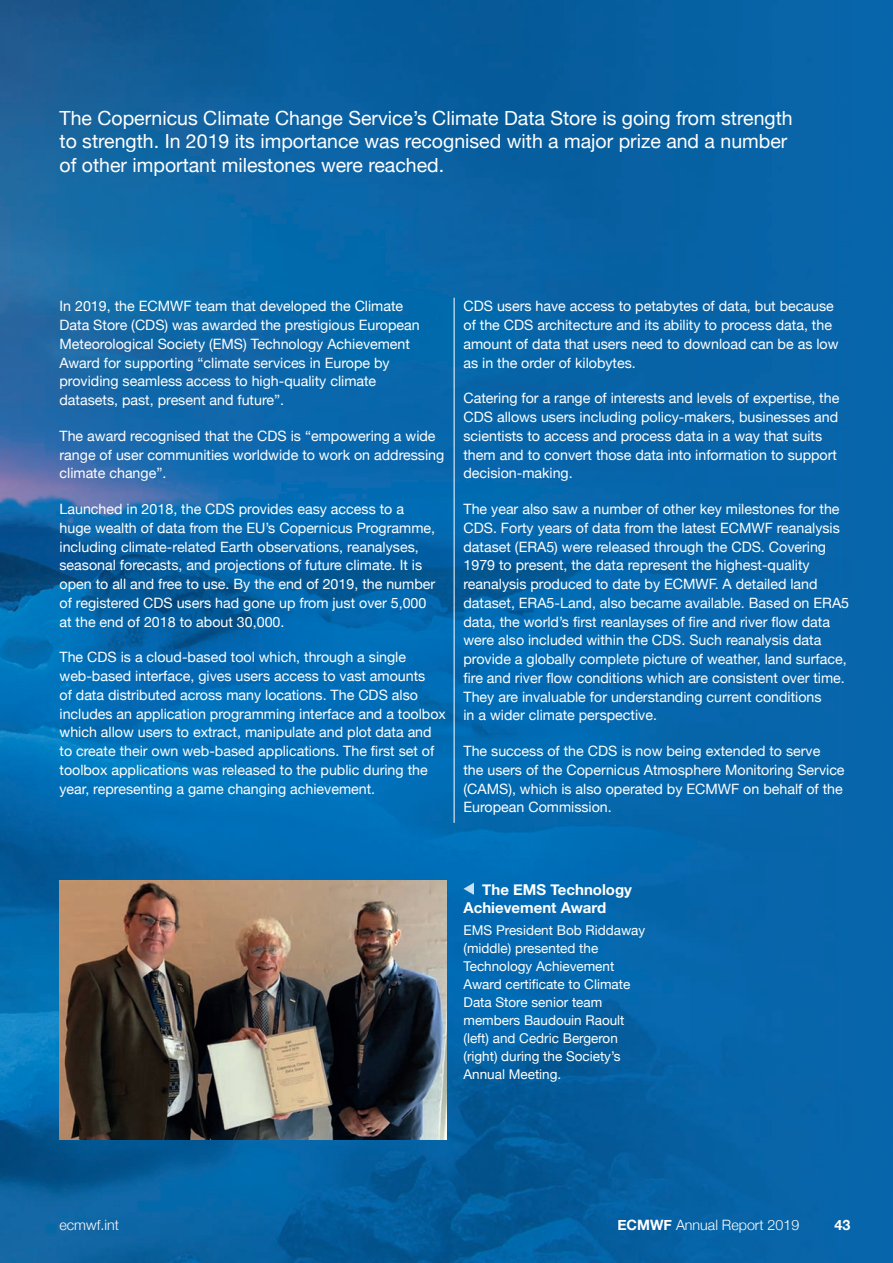
<style>
.page{position:relative;width:893px;height:1263px;background:#fff}
.page>*{position:absolute;margin:0;border:0;box-sizing:border-box;transform-origin:0 0}
.t1{font:19.5px/23.4px "Helvetica Neue";color:#fff}
.t2{font:700 15px/18px "Helvetica Neue";color:#fff}
.t3{font:14.25px/18.8px "Helvetica Neue";color:#fff}
.t4{font:300 14.25px "Helvetica Neue";color:#fff}
.t5{font:700 14.25px "Helvetica Neue";color:#fff}
.t6{font:13.5px/18px "Helvetica Neue";color:#fff}
.s1{font-weight:700}
</style>
<div class="page">
<img style="left:0;top:0;width:893px;height:1263px">
<hr style="left:454px;top:298px;width:1px;height:525px;background:#fff">
<svg style="left:463px;top:883px;width:11px;height:12px"></svg>
<img style="left:60px;top:880px;width:386px;height:260px">
<h1 class="t1" style="left:60px;top:107px;width:735px">The Copernicus Climate Change Service’s Climate Data Store is going from strength to strength. In 2019 its importance was recognised with a major prize and a number of other important milestones were reached.</h1>
<p class="t3" style="left:60px;top:298px;width:362px">In 2019, the ECMWF team that developed the Climate Data Store (CDS) was awarded the prestigious European Meteorological Society (EMS) Technology Achievement Award for supporting “climate services in Europe by providing seamless access to high-quality climate datasets, past, present and future”.</p>
<p class="t3" style="left:60px;top:427px;width:386px">The award recognised that the CDS is “empowering a wide range of user communities worldwide to work on addressing climate change”.</p>
<p class="t3" style="left:60px;top:500px;width:377px">Launched in 2018, the CDS provides easy access to a huge wealth of data from the EU’s Copernicus Programme, including climate-related Earth observations, reanalyses, seasonal forecasts, and projections of future climate. It is open to all and free to use. By the end of 2019, the number of registered CDS users had gone up from just over 5,000 at the end of 2018 to about 30,000.</p>
<p class="t3" style="left:60px;top:649px;width:388px">The CDS is a cloud-based tool which, through a single web-based interface, gives users access to vast amounts<br>of data distributed across many locations. The CDS also includes an application programming interface and a toolbox which allow users to extract, manipulate and plot data and to create their own web-based applications. The first set of toolbox applications was released to the public during the year, representing a game changing achievement.</p>
<p class="t3" style="left:463px;top:298px;width:377px">CDS users have access to petabytes of data, but because of the CDS architecture and its ability to process data, the amount of data that users need to download can be as low as in the order of kilobytes.</p>
<p class="t3" style="left:463px;top:390px;width:377px">Catering for a range of interests and levels of expertise, the CDS allows users including policy-makers, businesses and scientists to access and process data in a way that suits them and to convert those data into information to support decision-making.</p>
<p class="t3" style="left:463px;top:500px;width:387px">The year also saw a number of other key milestones for the CDS. Forty years of data from the latest ECMWF reanalysis dataset (ERA5) were released through the CDS. Covering 1979 to present, the data represent the highest-quality reanalysis produced to date by ECMWF. A detailed land dataset, ERA5-Land, also became available. Based on ERA5 data, the world’s first reanlayses of fire and river flow data were also included within the CDS. Such reanalysis data provide a globally complete picture of weather, land surface, fire and river flow conditions which are consistent over time.<br>They are invaluable for understanding current conditions<br>in a wider climate perspective.</p>
<p class="t3" style="left:463px;top:742px;width:383px">The success of the CDS is now being extended to serve<br>the users of the Copernicus Atmosphere Monitoring Service (CAMS), which is also operated by ECMWF on behalf of the European Commission.</p>
<p class="t2" style="left:463px;top:881px;width:170px;text-indent:19px">The EMS Technology<br>Achievement Award</p>
<p class="t6" style="left:463px;top:922px;width:183px">EMS President Bob Riddaway (middle) presented the<br>Technology Achievement<br>Award certificate to Climate<br>Data Store senior team members Baudouin Raoult (left) and Cedric Bergeron (right) during the Society’s<br>Annual Meeting.</p>
<p class="t4" style="left:60px;top:1213px;width:61px">ecmwf.int</p>
<p class="t4" style="left:617px;top:1213px;width:183px"><span class="s1">ECMWF</span> Annual Report 2019</p>
<p class="t5" style="left:835px;top:1214px;width:17px">43</p>
</div>
